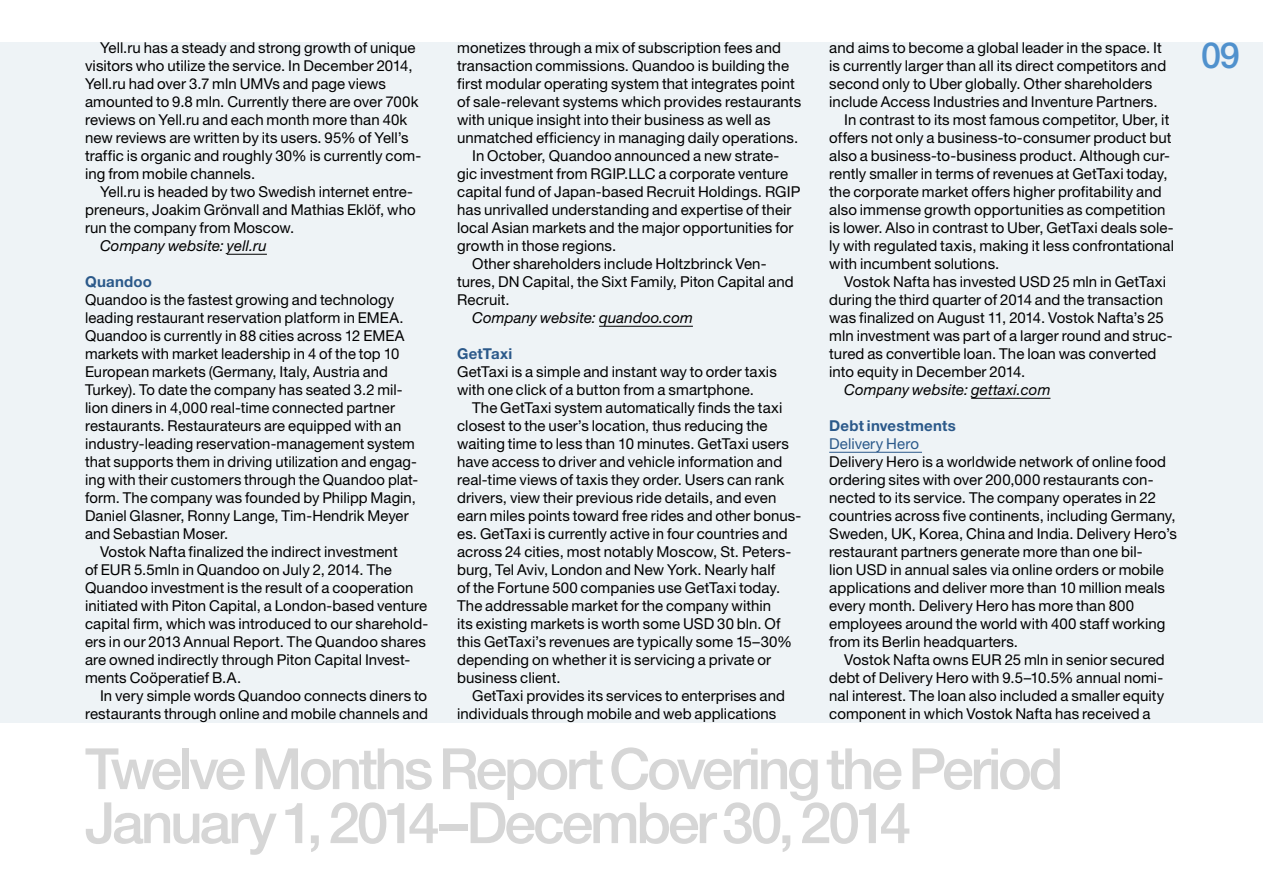
<style>
.page{position:relative;width:1263px;height:893px;background:#fff}
.page>*{position:absolute;margin:0;border:0;box-sizing:border-box;transform-origin:0 0}
.t1{font:500 57px/54px "Helvetica Neue LT Std";letter-spacing:-.06em;color:#d6d6d6}
.t2{font:500 36px "Helvetica Neue LT Std";color:#5091cd}
.t3{font:15px/18px "Helvetica Neue LT Std";letter-spacing:.005em;color:#000}
.t4{font:italic 15px "Helvetica Neue LT Std";letter-spacing:.01em;color:#000}
.t5{font:700 15px "Helvetica Neue LT Std";letter-spacing:.015em;color:#2b598a}
.t6{font:15px "Helvetica Neue LT Std";letter-spacing:.005em;color:#2b598a}
</style>
<div class="page">
<div style="left:0;top:43px;width:1263px;height:680px;background:#eef3f6"></div>
<hr style="left:227px;top:254px;width:40px;height:1px;background:#000">
<hr style="left:599px;top:326px;width:94px;height:1px;background:#000">
<hr style="left:971px;top:398px;width:79px;height:1px;background:#000">
<hr style="left:829px;top:452px;width:93px;height:1px;background:#2b598a">
<p class="t3" style="left:85px;top:39px;width:338px;text-indent:15px">Yell.ru has a steady and strong growth of unique visitors who utilize the service. In December 2014, Yell.ru had over 3.7 mln UMVs and page views amounted to 9.8 mln. Currently there are over 700k reviews on Yell.ru and each month more than 40k new reviews are written by its users. 95% of Yell’s traffic is organic and roughly 30% is currently com&shy;ing from mobile channels.</p>
<p class="t3" style="left:85px;top:183px;width:332px;text-indent:15px">Yell.ru is headed by two Swedish internet entre&shy;preneurs, Joakim Grönvall and Mathias Eklöf, who run the company from Moscow.</p>
<p class="t4" style="left:100px;top:237px;width:168px">Company website: yell.ru</p>
<p class="t5" style="left:85px;top:273px;width:68px">Quandoo</p>
<p class="t3" style="left:85px;top:291px;width:335px">Quandoo is the fastest growing and technology leading restaurant reservation platform in EMEA.<br>Quandoo is currently in 88 cities across 12 EMEA markets with market leadership in 4 of the top 10<br>European markets (Germany, Italy, Austria and Turkey). To date the company has seated 3.2 mil&shy;lion diners in 4,000 real-time connected partner restaurants. Restaurateurs are equipped with an industry-leading reservation-management system that supports them in driving utilization and engag&shy;ing with their customers through the Quandoo plat&shy;form. The company was founded by Philipp Magin, Daniel Glasner, Ronny Lange, Tim-Hendrik Meyer and Sebastian Moser.</p>
<p class="t3" style="left:85px;top:543px;width:345px;text-indent:15px">Vostok Nafta finalized the indirect investment<br>of EUR 5.5mln in Quandoo on July 2, 2014. The Quandoo investment is the result of a cooperation initiated with Piton Capital, a London-based venture capital firm, which was introduced to our sharehold&shy;ers in our 2013 Annual Report. The Quandoo shares are owned indirectly through Piton Capital Invest&shy;ments Coöperatief B.A.</p>
<p class="t3" style="left:85px;top:687px;width:345px;text-align:right">In very simple words Quandoo connects diners to restaurants through online and mobile channels and</p>
<p class="t3" style="left:457px;top:39px;width:325px">monetizes through a mix of subscription fees and</p>
<p class="t3" style="left:457px;top:57px;width:333px">transaction commissions. Quandoo is building the</p>
<p class="t3" style="left:457px;top:75px;width:339px">first modular operating system that integrates point</p>
<p class="t3" style="left:457px;top:93px;width:346px">of sale-relevant systems which provides restaurants</p>
<p class="t3" style="left:457px;top:111px;width:315px">with unique insight into their business as well as</p>
<p class="t3" style="left:457px;top:129px;width:343px">unmatched efficiency in managing daily operations.</p>
<p class="t3" style="left:472px;top:147px;width:309px">In October, Quandoo announced a new strate-</p>
<p class="t3" style="left:457px;top:165px;width:333px">gic investment from RGIP.LLC a corporate venture</p>
<p class="t3" style="left:457px;top:183px;width:345px">capital fund of Japan-based Recruit Holdings. RGIP</p>
<p class="t3" style="left:457px;top:201px;width:336px">has unrivalled understanding and expertise of their</p>
<p class="t3" style="left:457px;top:219px;width:338px">local Asian markets and the major opportunities for</p>
<p class="t3" style="left:457px;top:237px;width:161px">growth in those regions.</p>
<p class="t3" style="left:472px;top:255px;width:296px">Other shareholders include Holtzbrinck Ven-</p>
<p class="t3" style="left:457px;top:273px;width:338px">tures, DN Capital, the Sixt Family, Piton Capital and</p>
<p class="t3" style="left:457px;top:291px;width:54px">Recruit.</p>
<p class="t4" style="left:472px;top:309px;width:222px">Company website: quandoo.com</p>
<p class="t5" style="left:457px;top:345px;width:57px">GetTaxi</p>
<p class="t3" style="left:457px;top:363px;width:321px">GetTaxi is a simple and instant way to order taxis with one click of a button from a smartphone.</p>
<p class="t3" style="left:457px;top:399px;width:346px;text-indent:15px">The GetTaxi system automatically finds the taxi closest to the user’s location, thus reducing the waiting time to less than 10 minutes. GetTaxi users have access to driver and vehicle information and real-time views of taxis they order. Users can rank drivers, view their previous ride details, and even earn miles points toward free rides and other bonus&shy;es. GetTaxi is currently active in four countries and across 24 cities, most notably Moscow, St. Peters&shy;burg, Tel Aviv, London and New York. Nearly half<br>of the Fortune 500 companies use GetTaxi today.<br>The addressable market for the company within<br>its existing markets is worth some USD 30 bln. Of this GetTaxi’s revenues are typically some 15–30% depending on whether it is servicing a private or business client.</p>
<p class="t3" style="left:457px;top:687px;width:329px;text-indent:15px">GetTaxi provides its services to enterprises and individuals through mobile and web applications</p>
<p class="t3" style="left:829px;top:39px;width:334px">and aims to become a global leader in the space. It</p>
<p class="t3" style="left:829px;top:57px;width:338px">is currently larger than all its direct competitors and</p>
<p class="t3" style="left:829px;top:75px;width:325px">second only to Uber globally. Other shareholders</p>
<p class="t3" style="left:829px;top:93px;width:330px">include Access Industries and Inventure Partners.</p>
<p class="t3" style="left:844px;top:111px;width:327px">In contrast to its most famous competitor, Uber, it</p>
<p class="t3" style="left:829px;top:129px;width:344px">offers not only a business-to-consumer product but</p>
<p class="t3" style="left:829px;top:147px;width:342px">also a business-to-business product. Although cur-</p>
<p class="t3" style="left:829px;top:165px;width:340px">rently smaller in terms of revenues at GetTaxi today,</p>
<p class="t3" style="left:829px;top:183px;width:334px">the corporate market offers higher profitability and</p>
<p class="t3" style="left:829px;top:201px;width:338px">also immense growth opportunities as competition</p>
<p class="t3" style="left:829px;top:219px;width:346px">is lower. Also in contrast to Uber, GetTaxi deals sole-</p>
<p class="t3" style="left:829px;top:237px;width:346px">ly with regulated taxis, making it less confrontational</p>
<p class="t3" style="left:829px;top:255px;width:172px">with incumbent solutions.</p>
<p class="t3" style="left:844px;top:273px;width:323px">Vostok Nafta has invested USD 25 mln in GetTaxi</p>
<p class="t3" style="left:829px;top:291px;width:335px">during the third quarter of 2014 and the transaction</p>
<p class="t3" style="left:829px;top:309px;width:336px">was finalized on August 11, 2014. Vostok Nafta’s 25</p>
<p class="t3" style="left:829px;top:327px;width:345px">mln investment was part of a larger round and struc-</p>
<p class="t3" style="left:829px;top:345px;width:329px">tured as convertible loan. The loan was converted</p>
<p class="t3" style="left:829px;top:363px;width:198px">into equity in December 2014.</p>
<p class="t4" style="left:844px;top:381px;width:208px">Company website: gettaxi.com</p>
<p class="t5" style="left:829px;top:417px;width:128px">Debt investments</p>
<p class="t6" style="left:829px;top:435px;width:91px">Delivery Hero</p>
<p class="t3" style="left:829px;top:453px;width:349px">Delivery Hero is a worldwide network of online food ordering sites with over 200,000 restaurants con&shy;nected to its service. The company operates in 22 countries across five continents, including Germany, Sweden, UK, Korea, China and India. Delivery Hero’s restaurant partners generate more than one bil-<br>lion USD in annual sales via online orders or mobile applications and deliver more than 10 million meals every month. Delivery Hero has more than 800 employees around the world with 400 staff working from its Berlin headquarters.</p>
<p class="t3" style="left:829px;top:651px;width:337px;text-align:justify;text-indent:15px">Vostok Nafta owns EUR 25 mln in senior secured debt of Delivery Hero with 9.5–10.5% annual nomi&shy;nal interest. The loan also included a smaller equity component in which Vostok Nafta has received a</p>
<h1 class="t1" style="left:85px;top:741px;width:980px">Twelve Months Report Covering the Period<br>January 1, 2014–December 30, 2014</h1>
<h2 class="t2" style="left:1201px;top:34px;width:40px">09</h2>
</div>
